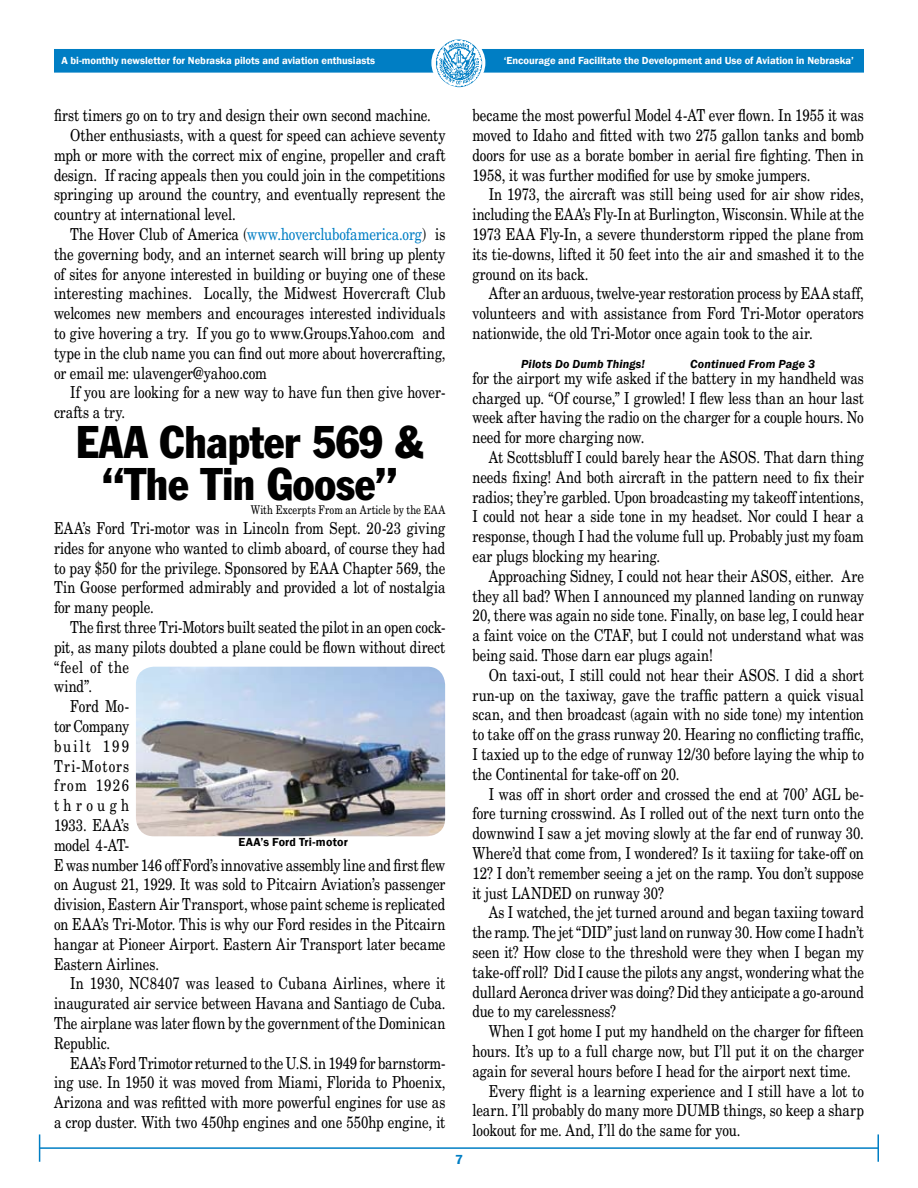
<style>
.page{position:relative;width:918px;height:1188px;background:#fff}
.page>*{position:absolute;margin:0;border:0;box-sizing:border-box;transform-origin:0 0}
.t1{font:condensed 45px/42px "Franklin Gothic";letter-spacing:-.01em;color:#000;text-align:center}
.t2{font:16.5px/19.8px "New Century Schlbk";color:#000;text-align:justify;scale:.8 1}
.t3{font:16.5px "New Century Schlbk";letter-spacing:-.02em;color:#000;scale:.8 1}
.t4{font:16.5px "New Century Schlbk";letter-spacing:-.01em;color:#007ec4;scale:.8 1}
.t5{font:16.5px "New Century Schlbk";letter-spacing:.035em;color:#000;scale:.8 1}
.t6{font:16.5px "New Century Schlbk";letter-spacing:-.025em;color:#000;scale:.8 1}
.t7{font:16.5px "New Century Schlbk";letter-spacing:.08em;color:#000;scale:.8 1}
.t8{font:16.5px "New Century Schlbk";letter-spacing:.155em;color:#000;scale:.8 1}
.t9{font:16.5px "New Century Schlbk";letter-spacing:.1em;color:#000;scale:.8 1}
.t10{font:16.5px "New Century Schlbk";letter-spacing:.33em;color:#000;scale:.8 1}
.t11{font:italic 600 12px "Franklin Gothic";letter-spacing:.015em;color:#000}
.t12{font:12px "New Century Schlbk";letter-spacing:.015em;color:#000;scale:.8 1}
.t13{font:600 12px "Franklin Gothic";letter-spacing:.015em;color:#000}
.t14{font:600 10.5px "Franklin Gothic";color:#fff}
.s1{color:#000}
</style>
<div class="page">
<hr style="left:40px;top:1147px;width:838px;height:2px;background:#007ec4">
<svg style="left:39px;top:1134px;width:1px;height:28px"></svg>
<hr style="left:877px;top:1134px;width:2px;height:28px;background:#007ec4">
<div style="left:55px;top:50px;width:808px;height:22px;background:#007ec4"></div>
<div style="left:54px;top:49px;width:810px;height:24px;border:2px solid #007ec4"></div>
<div style="left:431px;top:36px;width:54px;height:54px;border:2px solid #fff;border-radius:50%"></div>
<img style="left:436px;top:39px;width:46px;height:48px">
<img style="left:136px;top:667px;width:309px;height:169px;border-radius:18px">
<p class="t14" style="left:62px;top:54px;width:315px">A bi-monthly newsletter for Nebraska pilots and aviation enthusiasts</p>
<p class="t14" style="left:504px;top:54px;width:352px">‘Encourage and Facilitate the Development and Use of Aviation in Nebraska’</p>
<p class="t2" style="left:54px;top:105px;width:473px">first timers go on to try and design their own second machine.</p>
<p class="t2" style="left:70px;top:125px;width:471px">Other enthusiasts, with a quest for speed can achieve seventy</p>
<p class="t2" style="left:54px;top:145px;width:491px">mph or more with the correct mix of engine, propeller and craft</p>
<p class="t2" style="left:54px;top:165px;width:491px">design. If racing appeals then you could join in the competitions</p>
<p class="t2" style="left:54px;top:185px;width:491px">springing up around the country, and eventually represent the</p>
<p class="t2" style="left:54px;top:204px;width:229px">country at international level.</p>
<p class="t4" style="left:70px;top:224px;width:471px"><span class="s1">The Hover Club of America (</span>www.hoverclubofamerica.org<span class="s1">) is</span></p>
<p class="t2" style="left:54px;top:244px;width:491px">the governing body, and an internet search will bring up plenty</p>
<p class="t2" style="left:54px;top:264px;width:491px">of sites for anyone interested in building or buying one of these</p>
<p class="t2" style="left:54px;top:284px;width:491px">interesting machines. Locally, the Midwest Hovercraft Club</p>
<p class="t2" style="left:54px;top:303px;width:491px">welcomes new members and encourages interested individuals</p>
<p class="t2" style="left:54px;top:323px;width:491px">to give hovering a try. If you go to www.Groups.Yahoo.com and</p>
<p class="t2" style="left:54px;top:343px;width:491px">type in the club name you can find out more about hovercrafting,</p>
<p class="t2" style="left:54px;top:363px;width:268px">or email me: ulavenger@yahoo.com</p>
<p class="t2" style="left:70px;top:383px;width:471px">If you are looking for a new way to have fun then give hover-</p>
<p class="t2" style="left:54px;top:402px;width:90px">crafts a try.</p>
<h1 class="t1" style="left:76px;top:420px;width:349px">EAA Chapter 569 &amp; “The Tin Goose”</h1>
<p class="t12" style="left:251px;top:503px;width:245px">With Excerpts From an Article by the EAA</p>
<p class="t2" style="left:54px;top:518px;width:491px">EAA’s Ford Tri-motor was in Lincoln from Sept. 20-23 giving rides for anyone who wanted to climb aboard, of course they had to pay $50 for the privilege. Sponsored by EAA Chapter 569, the Tin Goose performed admirably and provided a lot of nostalgia for many people.</p>
<p class="t2" style="left:70px;top:617px;width:471px">The first three Tri-Motors built seated the pilot in an open cock-</p>
<p class="t2" style="left:54px;top:637px;width:491px">pit, as many pilots doubted a plane could be flown without direct</p>
<p class="t5" style="left:54px;top:657px;width:95px">“feel of the</p>
<p class="t2" style="left:54px;top:677px;width:49px">wind”.</p>
<p class="t2" style="left:70px;top:696px;width:75px">Ford Mo-</p>
<p class="t6" style="left:54px;top:716px;width:95px">tor Company</p>
<p class="t8" style="left:54px;top:736px;width:95px">built 199</p>
<p class="t7" style="left:54px;top:756px;width:95px">Tri-Motors</p>
<p class="t9" style="left:54px;top:776px;width:95px">from 1926</p>
<p class="t10" style="left:54px;top:795px;width:95px">through</p>
<p class="t2" style="left:54px;top:815px;width:95px">1933. EAA’s</p>
<p class="t2" style="left:54px;top:835px;width:95px">model 4-AT-</p>
<p class="t3" style="left:54px;top:855px;width:491px">E was number 146 off Ford’s innovative assembly line and first flew</p>
<p class="t2" style="left:54px;top:875px;width:491px">on August 21, 1929. It was sold to Pitcairn Aviation’s passenger</p>
<p class="t2" style="left:54px;top:894px;width:491px">division, Eastern Air Transport, whose paint scheme is replicated</p>
<p class="t2" style="left:54px;top:914px;width:491px">on EAA’s Tri-Motor. This is why our Ford resides in the Pitcairn</p>
<p class="t2" style="left:54px;top:934px;width:491px">hangar at Pioneer Airport. Eastern Air Transport later became</p>
<p class="t2" style="left:54px;top:954px;width:133px">Eastern Airlines.</p>
<p class="t2" style="left:70px;top:974px;width:471px">In 1930, NC8407 was leased to Cubana Airlines, where it</p>
<p class="t2" style="left:54px;top:993px;width:491px">inaugurated air service between Havana and Santiago de Cuba.</p>
<p class="t2" style="left:54px;top:1013px;width:491px">The airplane was later flown by the government of the Dominican</p>
<p class="t2" style="left:54px;top:1033px;width:72px">Republic.</p>
<p class="t2" style="left:70px;top:1053px;width:471px">EAA’s Ford Trimotor returned to the U.S. in 1949 for barnstorm-</p>
<p class="t2" style="left:54px;top:1073px;width:491px">ing use. In 1950 it was moved from Miami, Florida to Phoenix,</p>
<p class="t2" style="left:54px;top:1092px;width:491px">Arizona and was refitted with more powerful engines for use as</p>
<p class="t2" style="left:54px;top:1112px;width:491px">a crop duster. With two 450hp engines and one 550hp engine, it</p>
<p class="t13" style="left:238px;top:835px;width:111px">EAA’s Ford Tri-motor</p>
<p class="t2" style="left:472px;top:105px;width:491px">became the most powerful Model 4-AT ever flown. In 1955 it was moved to Idaho and fitted with two 275 gallon tanks and bomb doors for use as a borate bomber in aerial fire fighting. Then in 1958, it was further modified for use by smoke jumpers.</p>
<p class="t2" style="left:472px;top:185px;width:491px;text-indent:16px">In 1973, the aircraft was still being used for air show rides, including the EAA’s Fly-In at Burlington, Wisconsin. While at the 1973 EAA Fly-In, a severe thunderstorm ripped the plane from its tie-downs, lifted it 50 feet into the air and smashed it to the ground on its back.</p>
<p class="t2" style="left:472px;top:284px;width:491px;text-indent:16px">After an arduous, twelve-year restoration process by EAA staff, volunteers and with assistance from Ford Tri-Motor operators nationwide, the old Tri-Motor once again took to the air.</p>
<p class="t11" style="left:521px;top:356px;width:125px">Pilots Do Dumb Things!</p>
<p class="t11" style="left:690px;top:356px;width:127px">Continued From Page 3</p>
<p class="t2" style="left:472px;top:368px;width:491px">for the airport my wife asked if the battery in my handheld was charged up. “Of course,” I growled! I flew less than an hour last week after having the radio on the charger for a couple hours. No need for more charging now.</p>
<p class="t2" style="left:472px;top:447px;width:491px;text-indent:16px">At Scottsbluff I could barely hear the ASOS. That darn thing needs fixing! And both aircraft in the pattern need to fix their radios; they’re garbled. Upon broadcasting my takeoff intentions, I could not hear a side tone in my headset. Nor could I hear a response, though I had the volume full up. Probably just my foam ear plugs blocking my hearing.</p>
<p class="t2" style="left:472px;top:566px;width:491px;text-indent:16px">Approaching Sidney, I could not hear their ASOS, either. Are they all bad? When I announced my planned landing on runway 20, there was again no side tone. Finally, on base leg, I could hear a faint voice on the CTAF, but I could not understand what was being said. Those darn ear plugs again!</p>
<p class="t2" style="left:472px;top:665px;width:491px;text-indent:16px">On taxi-out, I still could not hear their ASOS. I did a short run-up on the taxiway, gave the traffic pattern a quick visual scan, and then broadcast (again with no side tone) my intention to take off on the grass runway 20. Hearing no conflicting traffic, I taxied up to the edge of runway 12/30 before laying the whip to the Continental for take-off on 20.</p>
<p class="t2" style="left:472px;top:784px;width:491px;text-indent:16px">I was off in short order and crossed the end at 700’ AGL be&shy;fore turning crosswind. As I rolled out of the next turn onto the downwind I saw a jet moving slowly at the far end of runway 30.<br>Where’d that come from, I wondered? Is it taxiing for take-off on 12? I don’t remember seeing a jet on the ramp. You don’t suppose it just LANDED on runway 30?</p>
<p class="t2" style="left:472px;top:903px;width:491px;text-indent:16px">As I watched, the jet turned around and began taxiing toward the ramp. The jet “DID” just land on runway 30. How come I hadn’t seen it? How close to the threshold were they when I began my take-off roll? Did I cause the pilots any angst, wondering what the dullard Aeronca driver was doing? Did they anticipate a go-around due to my carelessness?</p>
<p class="t2" style="left:489px;top:1021px;width:470px">When I got home I put my handheld on the charger for fifteen</p>
<p class="t2" style="left:472px;top:1041px;width:491px">hours. It’s up to a full charge now, but I’ll put it on the charger</p>
<p class="t2" style="left:472px;top:1061px;width:474px">again for several hours before I head for the airport next time.</p>
<p class="t2" style="left:489px;top:1081px;width:471px">Every flight is a learning experience and I still have a lot to</p>
<p class="t2" style="left:472px;top:1101px;width:491px">learn. I’ll probably do many more DUMB things, so keep a sharp</p>
<p class="t2" style="left:472px;top:1120px;width:336px">lookout for me. And, I’ll do the same for you.</p>
</div>
